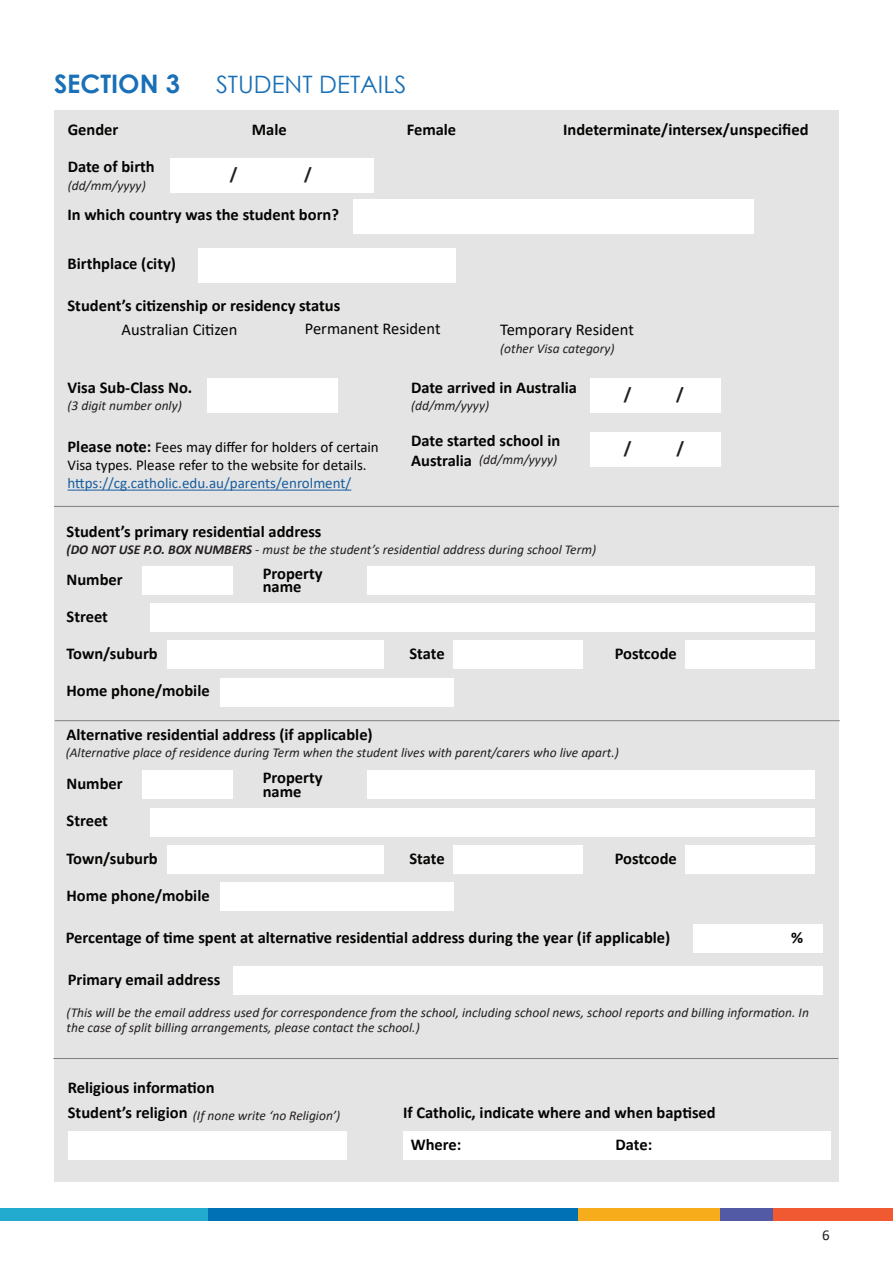
<style>
.page{position:relative;width:893px;height:1263px;background:#fff}
.page>*{position:absolute;margin:0;border:0;box-sizing:border-box;transform-origin:0 0}
.t1{font:700 25.5px "Century Gothic";color:#1970b7}
.t2{font:24px "Century Gothic";color:#1970b7}
.t3{font:700 18px "Calibri";color:#231f20}
.t4{font:700 16.5px/13.5px "Calibri";color:#040503}
.t5{font:16.5px "Calibri";color:#040503}
.t6{font:15px/18px "Calibri";color:#040503}
.t7{font:15px "Calibri";color:#231f20}
.t8{font:italic 13.5px/15px "Calibri";color:#231f20}
.s1{font-weight:700;font-size:16.5px}
.s2{color:#175d9e}
.s3{font-weight:700}
</style>
<div class="page">
<div style="left:0;top:1208px;width:223px;height:13px;background:#23abcf"></div>
<div style="left:208px;top:1208px;width:370px;height:13px;background:#0071b5"></div>
<div style="left:578px;top:1208px;width:142px;height:13px;background:#f7ac1b"></div>
<div style="left:767px;top:1208px;width:126px;height:13px;background:#f05932"></div>
<div style="left:720px;top:1208px;width:53px;height:13px;background:#525aa6"></div>
<div style="left:54px;top:110px;width:785px;height:1071px;background:#e4e4e4"></div>
<div style="left:171px;top:158px;width:203px;height:34px;background:#fff"></div>
<div style="left:353px;top:199px;width:400px;height:34px;background:#fff"></div>
<div style="left:199px;top:248px;width:257px;height:34px;background:#fff"></div>
<div style="left:207px;top:378px;width:130px;height:35px;background:#fff"></div>
<div style="left:590px;top:378px;width:130px;height:35px;background:#fff"></div>
<hr style="left:68px;top:490px;width:283px;height:1px;background:#175d9e">
<div style="left:590px;top:432px;width:131px;height:34px;background:#fff"></div>
<div style="left:142px;top:566px;width:91px;height:29px;background:#fff"></div>
<div style="left:367px;top:566px;width:447px;height:29px;background:#fff"></div>
<div style="left:167px;top:641px;width:217px;height:28px;background:#fff"></div>
<div style="left:220px;top:678px;width:234px;height:28px;background:#fff"></div>
<div style="left:454px;top:641px;width:129px;height:28px;background:#fff"></div>
<div style="left:685px;top:641px;width:129px;height:28px;background:#fff"></div>
<div style="left:150px;top:604px;width:664px;height:28px;background:#fff"></div>
<hr style="left:54px;top:506px;width:785px;height:1px;background:#807f7d">
<hr style="left:55px;top:720px;width:785px;height:1px;background:#807f7d">
<div style="left:68px;top:1131px;width:278px;height:28px;background:#fff"></div>
<div style="left:403px;top:1131px;width:427px;height:28px;background:#fff"></div>
<hr style="left:53px;top:1058px;width:785px;height:1px;background:#807f7d">
<div style="left:694px;top:924px;width:129px;height:28px;background:#fff"></div>
<div style="left:233px;top:966px;width:590px;height:28px;background:#fff"></div>
<div style="left:142px;top:771px;width:91px;height:28px;background:#fff"></div>
<div style="left:367px;top:771px;width:447px;height:28px;background:#fff"></div>
<div style="left:167px;top:845px;width:217px;height:28px;background:#fff"></div>
<div style="left:220px;top:882px;width:234px;height:28px;background:#fff"></div>
<div style="left:454px;top:845px;width:129px;height:28px;background:#fff"></div>
<div style="left:685px;top:845px;width:129px;height:28px;background:#fff"></div>
<div style="left:150px;top:808px;width:664px;height:28px;background:#fff"></div>
<p class="t1" style="left:54px;top:64px;width:127px">SECTION 3</p>
<p class="t2" style="left:216px;top:67px;width:192px">STUDENT DETAILS</p>
<p class="t4" style="left:68px;top:123px;width:52px">Gender</p>
<p class="t4" style="left:252px;top:123px;width:36px">Male</p>
<p class="t4" style="left:68px;top:159px;width:89px">Date of birth</p>
<p class="t3" style="left:230px;top:162px;width:9px">/</p>
<p class="t3" style="left:304px;top:162px;width:9px">/</p>
<p class="t8" style="left:68px;top:177px;width:80px">(dd/mm/yyyy)</p>
<p class="t4" style="left:67px;top:208px;width:273px">In which country was the student born?</p>
<p class="t4" style="left:68px;top:257px;width:110px">Birthplace (city)</p>
<p class="t4" style="left:68px;top:298px;width:274px">Student’s citizenship or residency status</p>
<p class="t4" style="left:407px;top:123px;width:51px">Female</p>
<p class="t4" style="left:563px;top:123px;width:247px">Indeterminate/intersex/unspecified</p>
<p class="t5" style="left:122px;top:318px;width:118px">Australian Citizen</p>
<p class="t5" style="left:305px;top:317px;width:137px">Permanent Resident</p>
<p class="t5" style="left:500px;top:318px;width:135px">Temporary Resident</p>
<p class="t8" style="left:500px;top:340px;width:116px">(other Visa category)</p>
<p class="t4" style="left:68px;top:380px;width:126px">Visa Sub-Class No.</p>
<p class="t4" style="left:411px;top:380px;width:167px">Date arrived in Australia</p>
<p class="t8" style="left:68px;top:398px;width:116px">(3 digit number only)</p>
<p class="t8" style="left:411px;top:397px;width:80px">(dd/mm/yyyy)</p>
<p class="t3" style="left:624px;top:381px;width:9px">/</p>
<p class="t3" style="left:676px;top:381px;width:9px">/</p>
<p class="t6" style="left:68px;top:438px;width:313px"><span class="s1">Please note:</span> Fees may differ for holders of certain<br>Visa types. Please refer to the website for details. <span class="s2">https://cg.catholic.edu.au/parents/enrolment/</span></p>
<p class="t4" style="left:411px;top:430px;width:151px;line-height:19.8px">Date started school in<br>Australia</p>
<p class="t3" style="left:624px;top:435px;width:9px">/</p>
<p class="t3" style="left:676px;top:435px;width:9px">/</p>
<p class="t8" style="left:479px;top:451px;width:80px">(dd/mm/yyyy)</p>
<p class="t4" style="left:67px;top:525px;width:256px">Student’s primary residential address</p>
<p class="t8" style="left:67px;top:541px;width:531px"><span class="s3">(DO NOT USE P.O. BOX NUMBERS</span> - must be the student’s residential address during school Term)</p>
<p class="t4" style="left:67px;top:572px;width:58px">Number</p>
<p class="t4" style="left:67px;top:610px;width:43px">Street</p>
<p class="t4" style="left:263px;top:566px;width:61px">Property name</p>
<p class="t4" style="left:67px;top:647px;width:93px">Town/suburb</p>
<p class="t4" style="left:67px;top:684px;width:145px">Home phone/mobile</p>
<p class="t4" style="left:67px;top:728px;width:308px">Alternative residential address (if applicable)</p>
<p class="t4" style="left:409px;top:647px;width:37px">State</p>
<p class="t4" style="left:615px;top:647px;width:64px">Postcode</p>
<p class="t8" style="left:66px;top:744px;width:555px">(Alternative place of residence during Term when the student lives with parent/carers who live apart.)</p>
<p class="t4" style="left:67px;top:777px;width:58px">Number</p>
<p class="t4" style="left:67px;top:814px;width:43px">Street</p>
<p class="t4" style="left:67px;top:851px;width:93px">Town/suburb</p>
<p class="t4" style="left:67px;top:888px;width:145px">Home phone/mobile</p>
<p class="t4" style="left:263px;top:771px;width:61px">Property name</p>
<p class="t4" style="left:409px;top:851px;width:37px">State</p>
<p class="t4" style="left:615px;top:851px;width:64px">Postcode</p>
<p class="t4" style="left:66px;top:930px;width:606px">Percentage of time spent at alternative residential address during the year (if applicable)</p>
<p class="t4" style="left:791px;top:930px;width:14px">%</p>
<p class="t4" style="left:68px;top:972px;width:154px">Primary email address</p>
<p class="t8" style="left:67px;top:1004px;width:744px">(This will be the email address used for correspondence from the school, including school news, school reports and billing information. In the case of split billing arrangements, please contact the school.)</p>
<p class="t4" style="left:68px;top:1080px;width:148px">Religious information</p>
<p class="t4" style="left:68px;top:1106px;width:121px">Student’s religion</p>
<p class="t4" style="left:403px;top:1106px;width:314px">If Catholic, indicate where and when baptised</p>
<p class="t4" style="left:411px;top:1137px;width:52px">Where:</p>
<p class="t4" style="left:616px;top:1137px;width:38px">Date:</p>
<p class="t8" style="left:193px;top:1107px;width:149px">(If none write ‘no Religion’)</p>
<p class="t7" style="left:822px;top:1224px;width:9px">6</p>
</div>
